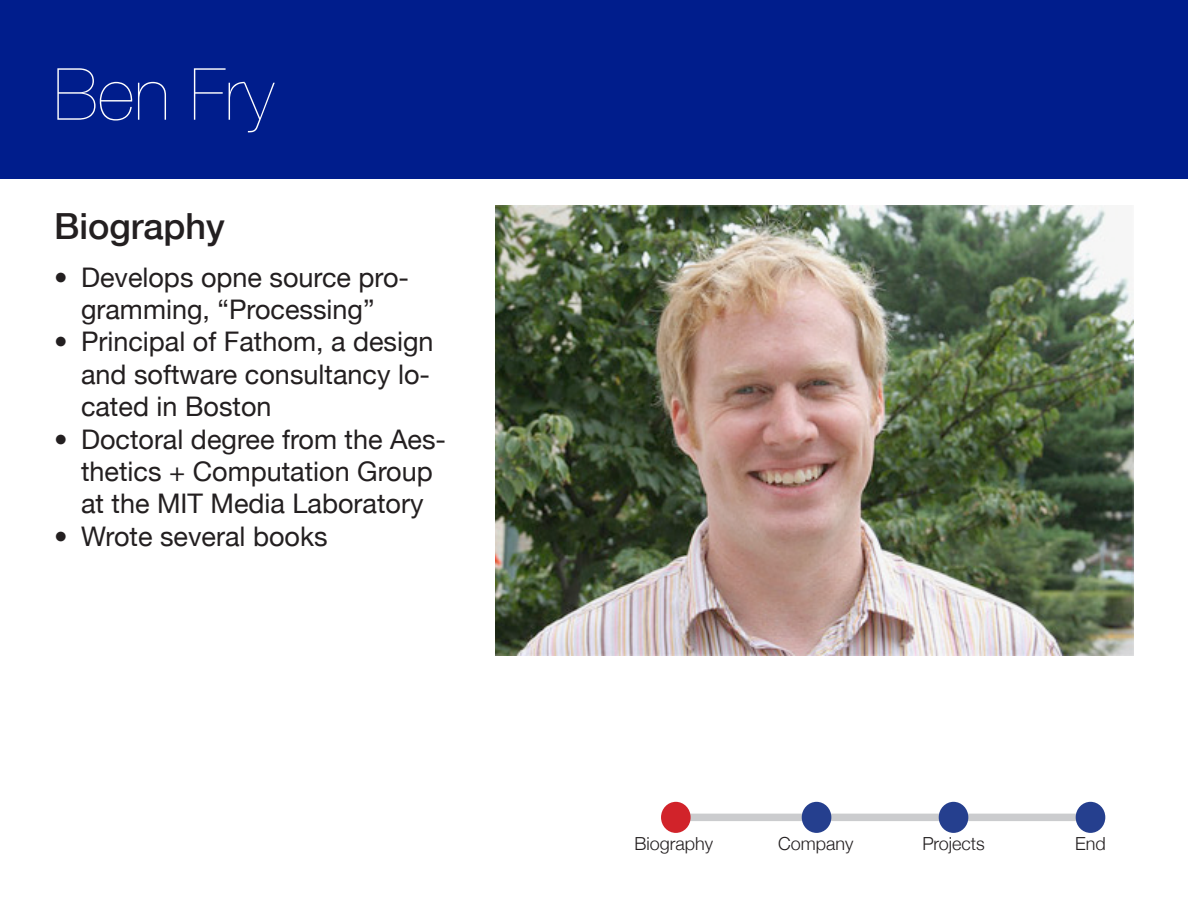
<style>
.page{position:relative;width:1188px;height:918px;background:#fff}
.page>*{position:absolute;margin:0;border:0;box-sizing:border-box;transform-origin:0 0}
.t1{font:200 72px "Helvetica Neue";color:#fff}
.t2{font:500 36px "Helvetica Neue";color:#231f20}
.t3{font:27px/32.4px "Helvetica Neue";color:#231f20;text-align:center}
.t4{font:300 18px "Helvetica Neue";color:#231f20}
</style>
<div class="page">
<img style="left:495px;top:205px;width:639px;height:450px">
<div style="left:0;top:0;width:1188px;height:179px;background:#001d8c"></div>
<div style="left:676px;top:814px;width:415px;height:7px;background:#cbccce"></div>
<div style="left:661px;top:802px;width:30px;height:31px;background:#d1232a;border-radius:50%"></div>
<div style="left:802px;top:802px;width:29px;height:31px;background:#253f8e;border-radius:50%"></div>
<div style="left:939px;top:802px;width:29px;height:31px;background:#253f8e;border-radius:50%"></div>
<div style="left:1076px;top:802px;width:29px;height:31px;background:#253f8e;border-radius:50%"></div>
<p class="t1" style="left:54px;top:53px;width:221px">Ben Fry</p>
<p class="t2" style="left:54px;top:205px;width:172px">Biography</p>
<p class="t3" style="left:54px;top:260px;width:357px">• Develops opne source pro&shy;gramming, “Processing”</p>
<p class="t3" style="left:81px;top:325px;width:354px;text-align:left;text-indent:-27px">• Principal of Fathom, a design and software consultancy lo&shy;cated in Boston</p>
<p class="t3" style="left:54px;top:422px;width:394px">• Doctoral degree from the Aes&shy;thetics + Computation Group<br>at the MIT Media Laboratory</p>
<p class="t3" style="left:54px;top:520px;width:275px">• Wrote several books</p>
<p class="t4" style="left:634px;top:833px;width:80px">Biography</p>
<p class="t4" style="left:778px;top:833px;width:77px">Company</p>
<p class="t4" style="left:922px;top:833px;width:64px">Projects</p>
<p class="t4" style="left:1075px;top:833px;width:32px">End</p>
</div>
